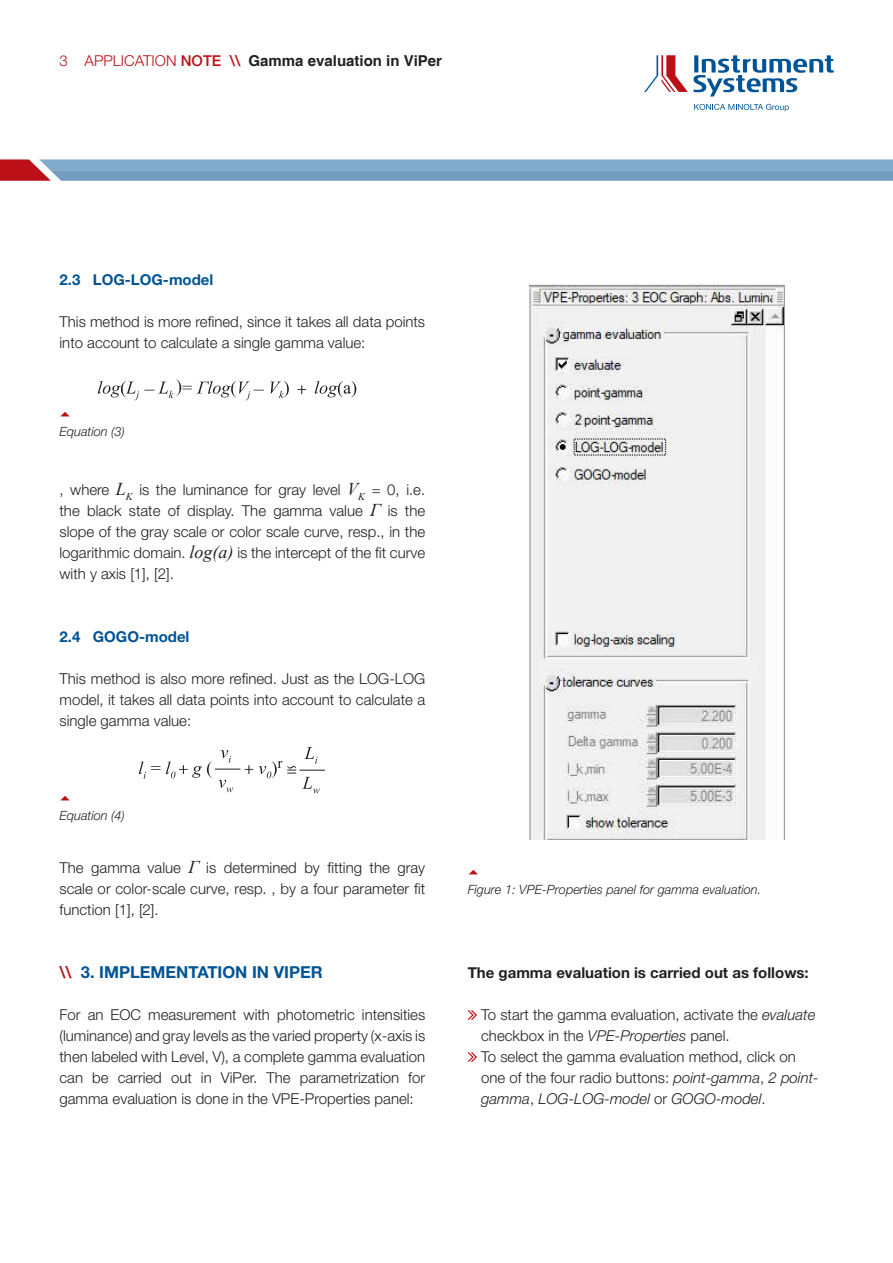
<style>
.page{position:relative;width:893px;height:1263px;background:#fff}
.page>*{position:absolute;margin:0;border:0;box-sizing:border-box;transform-origin:0 0}
.t1{font:700 16.5px "Helvetica Neue LT Std";color:#005495}
.t2{font:300 15px/21px "Helvetica Neue LT Std";color:#231f20;text-align:justify}
.t3{font:700 15px "Helvetica Neue LT Std";color:#231f20}
.t4{font:700 15px "Helvetica";color:#231f20}
.t5{font:700 15px "Helvetica Neue LT Std";color:#005495}
.t6{font:italic 300 12.75px "Helvetica Neue LT Std";color:#231f20}
.s1{font-family:"Helvetica Neue LT Std";font-weight:300;color:#bb1018}
.s2{font-family:"Helvetica Neue LT Std";font-weight:500;color:#bb1018}
.s3{font-family:"Times New Roman";font-weight:400;font-style:italic;font-size:18px}
.s4{color:#bb1018}
.s5{font-style:italic}
</style>
<div class="page">
<svg style="left:467px;top:1010px;width:10px;height:10px"></svg>
<svg style="left:467px;top:1052px;width:10px;height:10px"></svg>
<svg style="left:644px;top:55px;width:190px;height:42px"></svg>
<svg style="left:694px;top:104px;width:95px;height:7px"></svg>
<svg style="left:98px;top:379px;width:191px;height:21px"></svg>
<svg style="left:315px;top:381px;width:41px;height:16px"></svg>
<svg style="left:297px;top:385px;width:9px;height:9px"></svg>
<svg style="left:139px;top:747px;width:186px;height:46px"></svg>
<img style="left:529px;top:285px;width:255px;height:555px">
<svg style="left:0;top:159px;width:893px;height:22px;background:#83a1bf"></svg>
<p class="t4" style="left:60px;top:52px;width:384px"><span class="s1">3 APPLICATION</span> <span class="s2">NOTE \\</span> Gamma evaluation in ViPer</p>
<p class="t5" style="left:60px;top:270px;width:155px">2.3 LOG-LOG-model</p>
<p class="t2" style="left:60px;top:311px;width:367px">This method is more refined, since it takes all data points into account to calculate a single gamma value:</p>
<p class="t6" style="left:60px;top:424px;width:67px">Equation (3)</p>
<p class="t2" style="left:60px;top:479px;width:367px">, where <span class="s3">L</span><sub>K</sub> is the luminance for gray level <span class="s3">V</span><sub>K</sub> = 0, i.e. the black state of display. The gamma value <span class="s3">Γ</span> is the slope of the gray scale or color scale curve, resp., in the logarithmic domain. <span class="s3">log(a)</span> is the intercept of the fit curve with y axis [1], [2].</p>
<p class="t5" style="left:60px;top:627px;width:131px">2.4 GOGO-model</p>
<p class="t2" style="left:60px;top:668px;width:367px">This method is also more refined. Just as the LOG-LOG model, it takes all data points into account to calculate a single gamma value:</p>
<p class="t6" style="left:60px;top:808px;width:67px">Equation (4)</p>
<p class="t2" style="left:60px;top:857px;width:367px">The gamma value <span class="s3">Γ</span> is determined by fitting the gray scale or color-scale curve, resp. , by a four parameter fit function [1], [2].</p>
<p class="t1" style="left:60px;top:962px;width:265px"><span class="s4">\\</span> 3. IMPLEMENTATION IN VIPER</p>
<p class="t2" style="left:60px;top:1004px;width:367px">For an EOC measurement with photometric intensities (luminance) and gray levels as the varied property (x-axis is then labeled with Level, V), a complete gamma evaluation can be carried out in ViPer. The parametrization for gamma evaluation is done in the VPE-Properties panel:</p>
<p class="t6" style="left:468px;top:882px;width:295px">Figure 1: VPE-Properties panel for gamma evaluation.</p>
<p class="t3" style="left:468px;top:963px;width:342px">The gamma evaluation is carried out as follows:</p>
<p class="t2" style="left:481px;top:1004px;width:336px">To start the gamma evaluation, activate the <span class="s5">evaluate </span>checkbox in the <span class="s5">VPE-Properties</span> panel.</p>
<p class="t2" style="left:481px;top:1046px;width:339px;text-align:left">To select the gamma evaluation method, click on one of the four radio buttons: <span class="s5">point-gamma</span>, <span class="s5">2 point&shy;gamma</span>, <span class="s5">LOG-LOG-model</span> or <span class="s5">GOGO-model</span>.</p>
</div>
